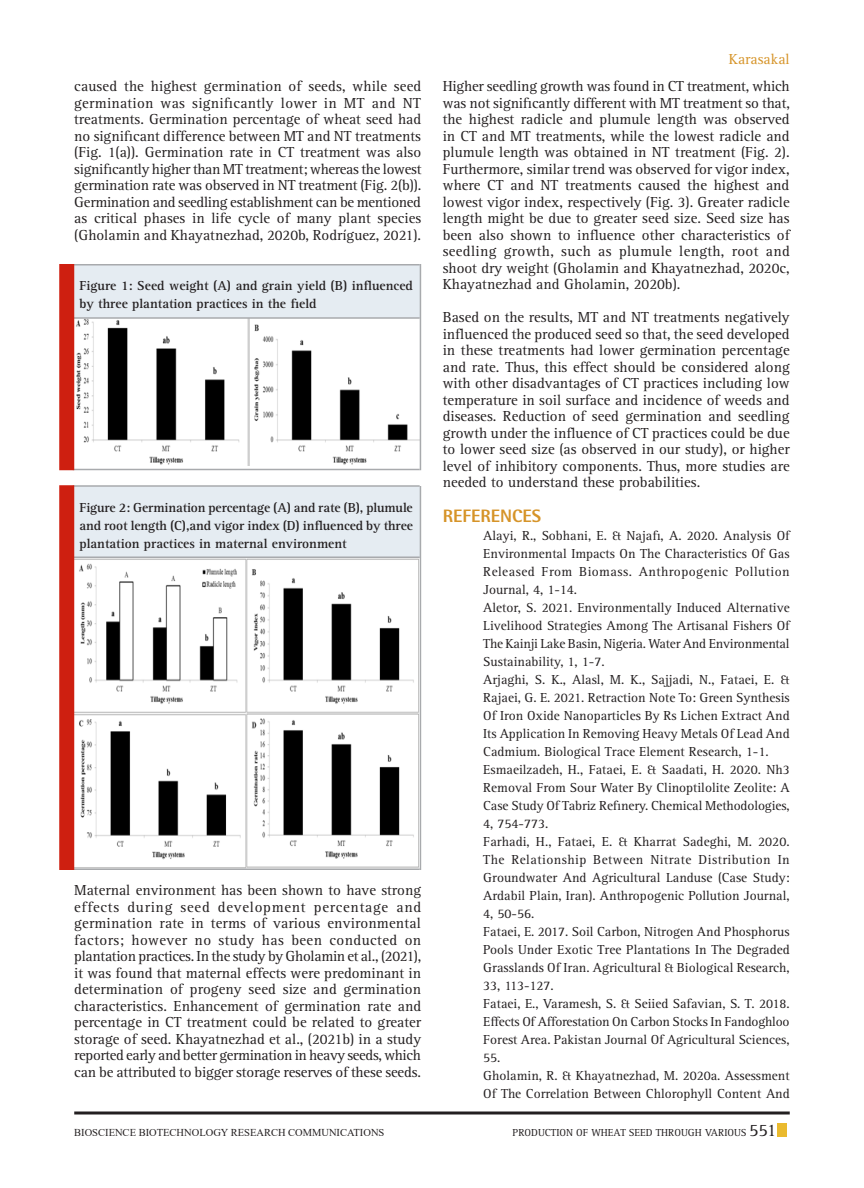
<style>
.page{position:relative;width:864px;height:1188px;background:#fff}
.page>*{position:absolute;margin:0;border:0;box-sizing:border-box;transform-origin:0 0}
.References{font:800 18px "Rotis Semi Sans Std";color:#d69429}
.Body_text{font:15px/16.5px "Rotis Serif Std";color:#231f20;text-align:justify}
.Body_text-2{font:15px "Rotis Serif Std";color:#d69429}
.References-2{font:13.5px/18px "Rotis Serif Std";color:#231f20;text-align:justify}
.Body_text-3{font:700 13.5px/18px "Rotis Serif Std";color:#231f20}
.t1{font:10.5px "Times New Roman";color:#231f20}
.t2{font:10.5px "Rotis Serif Std";color:#231f20}
.s1{font-size:18px}
</style>
<div class="page">
<div style="left:777px;top:1124px;width:10px;height:13px;background:#eaba2e"></div>
<hr style="left:74px;top:1112px;width:716px;height:2px;background:#231f20">
<img style="left:74px;top:319px;width:346px;height:147px">
<div style="left:73px;top:265px;width:347px;height:53px;background:#e5ecf2"></div>
<hr style="left:73px;top:264px;width:347px;height:2px;background:#a8aaad">
<hr style="left:73px;top:317px;width:347px;height:2px;background:#a8aaad">
<hr style="left:73px;top:469px;width:347px;height:1px;background:#a8aaad">
<hr style="left:420px;top:264px;width:1px;height:206px;background:#a8aaad">
<div style="left:59px;top:264px;width:15px;height:206px;background:#ce1f10"></div>
<img style="left:74px;top:558px;width:346px;height:310px">
<div style="left:73px;top:486px;width:347px;height:71px;background:#e5ecf2"></div>
<hr style="left:73px;top:485px;width:347px;height:2px;background:#a8aaad">
<hr style="left:73px;top:556px;width:347px;height:2px;background:#a8aaad">
<hr style="left:73px;top:868px;width:347px;height:2px;background:#a8aaad">
<hr style="left:420px;top:486px;width:1px;height:384px;background:#a8aaad">
<div style="left:59px;top:485px;width:15px;height:385px;background:#ce1f10"></div>
<p class="Body_text-2" style="left:729px;top:50px;width:62px">Karasakal</p>
<p class="Body_text" style="left:74px;top:79px;width:349px">caused the highest germination of seeds, while seed germination was significantly lower in MT and NT treatments. Germination percentage of wheat seed had no significant difference between MT and NT treatments (Fig. 1(a)). Germination rate in CT treatment was also significantly higher than MT treatment; whereas the lowest germination rate was observed in NT treatment (Fig. 2(b)).<br>Germination and seedling establishment can be mentioned as critical phases in life cycle of many plant species (Gholamin and Khayatnezhad, 2020b, Rodríguez, 2021).</p>
<p class="Body_text" style="left:443px;top:79px;width:349px">Higher seedling growth was found in CT treatment, which was not significantly different with MT treatment so that, the highest radicle and plumule length was observed in CT and MT treatments, while the lowest radicle and plumule length was obtained in NT treatment (Fig. 2).<br>Furthermore, similar trend was observed for vigor index, where CT and NT treatments caused the highest and lowest vigor index, respectively (Fig. 3). Greater radicle length might be due to greater seed size. Seed size has been also shown to influence other characteristics of seedling growth, such as plumule length, root and shoot dry weight (Gholamin and Khayatnezhad, 2020c, Khayatnezhad and Gholamin, 2020b).</p>
<p class="Body_text" style="left:443px;top:310px;width:349px">Based on the results, MT and NT treatments negatively influenced the produced seed so that, the seed developed in these treatments had lower germination percentage and rate. Thus, this effect should be considered along with other disadvantages of CT practices including low temperature in soil surface and incidence of weeds and diseases. Reduction of seed germination and seedling growth under the influence of CT practices could be due to lower seed size (as observed in our study), or higher level of inhibitory components. Thus, more studies are needed to understand these probabilities.</p>
<p class="References" style="left:443px;top:504px;width:40px">REFERENCES</p>
<p class="References-2" style="left:483px;top:527px;width:308px">Alayi, R., Sobhani, E. &amp; Najafi, A. 2020. Analysis Of Environmental Impacts On The Characteristics Of Gas Released From Biomass. Anthropogenic Pollution Journal, 4, 1-14.</p>
<p class="References-2" style="left:483px;top:599px;width:308px">Aletor, S. 2021. Environmentally Induced Alternative Livelihood Strategies Among The Artisanal Fishers Of The Kainji Lake Basin, Nigeria. Water And Environmental Sustainability, 1, 1-7.</p>
<p class="References-2" style="left:483px;top:671px;width:308px">Arjaghi, S. K., Alasl, M. K., Sajjadi, N., Fataei, E. &amp; Rajaei, G. E. 2021. Retraction Note To: Green Synthesis Of Iron Oxide Nanoparticles By Rs Lichen Extract And Its Application In Removing Heavy Metals Of Lead And Cadmium. Biological Trace Element Research, 1-1.</p>
<p class="References-2" style="left:443px;top:761px;width:25px">E</p>
<p class="Body_text-3" style="left:80px;top:277px;width:335px">Figure 1: Seed weight (A) and grain yield (B) influenced by three plantation practices in the field</p>
<p class="Body_text-3" style="left:80px;top:498px;width:335px;text-align:justify">Figure 2: Germination percentage (A) and rate (B), plumule and root length (C),and vigor index (D) influenced by three plantation practices in maternal environment</p>
<p class="References-2" style="left:483px;top:761px;width:308px;text-indent:7px">smaeilzadeh, H., Fataei, E. &amp; Saadati, H. 2020. Nh3<br>Removal From Sour Water By Clinoptilolite Zeolite: A Case Study Of Tabriz Refinery. Chemical Methodologies, 4, 754-773.</p>
<p class="References-2" style="left:483px;top:833px;width:308px">Farhadi, H., Fataei, E. &amp; Kharrat Sadeghi, M. 2020.<br>The Relationship Between Nitrate Distribution In Groundwater And Agricultural Landuse (Case Study:<br>Ardabil Plain, Iran). Anthropogenic Pollution Journal, 4, 50-56.</p>
<p class="References-2" style="left:483px;top:923px;width:308px">Fataei, E. 2017. Soil Carbon, Nitrogen And Phosphorus Pools Under Exotic Tree Plantations In The Degraded Grasslands Of Iran. Agricultural &amp; Biological Research, 33, 113-127.</p>
<p class="References-2" style="left:483px;top:995px;width:308px">Fataei, E., Varamesh, S. &amp; Seiied Safavian, S. T. 2018.<br>Effects Of Afforestation On Carbon Stocks In Fandoghloo Forest Area. Pakistan Journal Of Agricultural Sciences, 55.</p>
<p class="References-2" style="left:483px;top:1067px;width:308px">Gholamin, R. &amp; Khayatnezhad, M. 2020a. Assessment<br>Of The Correlation Between Chlorophyll Content And</p>
<p class="Body_text" style="left:74px;top:883px;width:349px">Maternal environment has been shown to have strong effects during seed development percentage and germination rate in terms of various environmental factors; however no study has been conducted on plantation practices. In the study by Gholamin et al., (2021), it was found that maternal effects were predominant in determination of progeny seed size and germination characteristics. Enhancement of germination rate and percentage in CT treatment could be related to greater storage of seed. Khayatnezhad et al., (2021b) in a study reported early and better germination in heavy seeds, which can be attributed to bigger storage reserves of these seeds.</p>
<p class="t1" style="left:74px;top:1125px;width:312px">BIOSCIENCE BIOTECHNOLOGY RESEARCH COMMUNICATIONS</p>
<p class="t2" style="left:513px;top:1127px;width:32px">Producti</p>
<p class="t2" style="left:559px;top:1127px;width:130px">on of Wheat Seed Through</p>
<p class="t2" style="left:705px;top:1127px;width:73px">Various <span class="s1">551</span></p>
</div>
